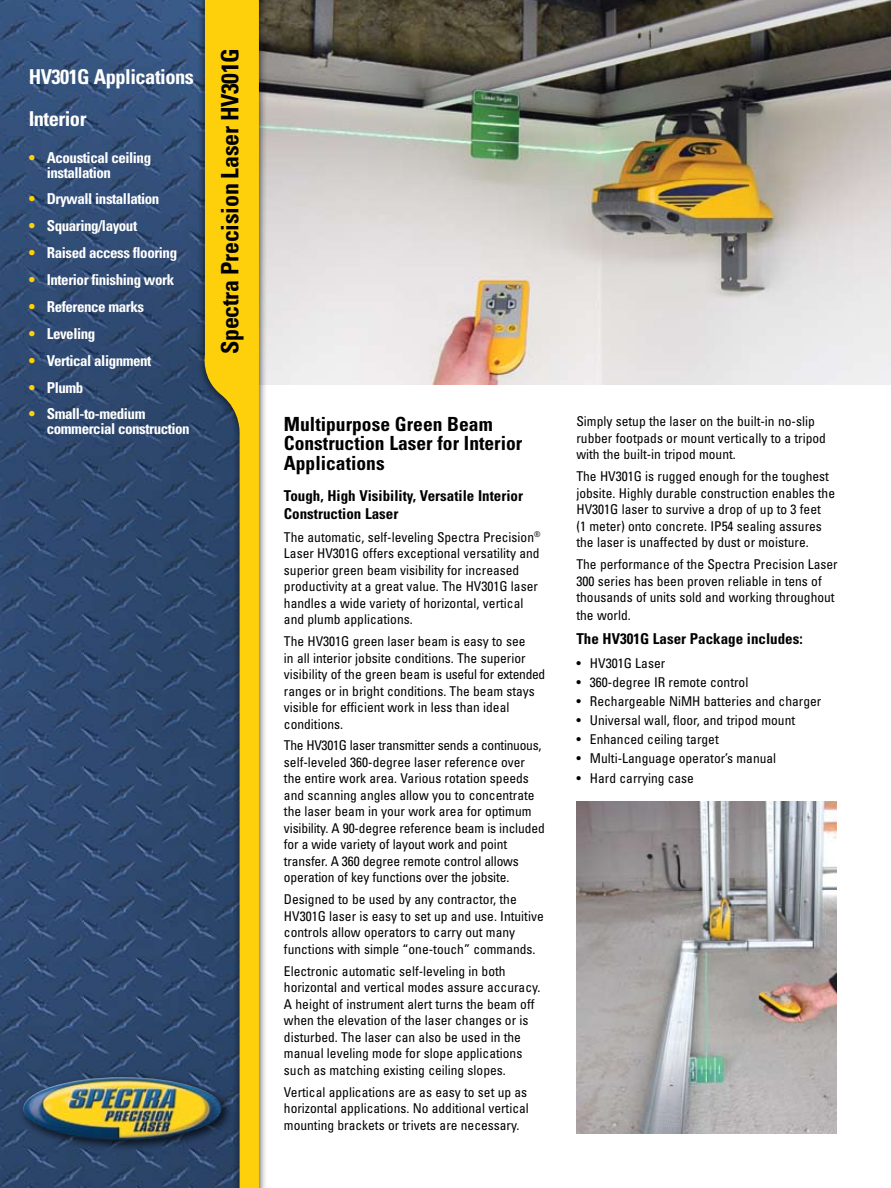
<style>
.page{position:relative;width:891px;height:1188px;background:#fff}
.page>*{position:absolute;margin:0;border:0;box-sizing:border-box;transform-origin:0 0}
.t1{font:700 condensed 24px "Univers LT Std";letter-spacing:-.01em;color:#000}
.t2{font:700 condensed 20.4px/42px "Univers LT Std";letter-spacing:-.025em;color:#fff}
.t3{font:700 condensed 19.5px/19.5px "Univers LT Std";color:#000}
.t4{font:700 condensed 15px/15px "Univers LT Std";letter-spacing:-.03em;color:#fff}
.t5{font:700 condensed 15px/18px "Univers LT Std";color:#000}
.t6{font:condensed 13.5px/16.5px "Univers LT Std";color:#000}
.s1{color:#ffd100}
</style>
<div class="page">
<img style="left:0;top:0;width:196px;height:1188px">
<img style="left:267px;top:0;width:624px;height:385px">
<div style="left:196px;top:0;width:71px;height:1188px;background:#000;opacity:.75"></div>
<svg style="left:201px;top:0;width:58px;height:1188px;background:#9e9034"></svg>
<div style="left:18px;top:1072px;width:215px;height:80px;background:#000;opacity:.75"></div>
<img style="left:23px;top:1077px;width:199px;height:63px">
<img style="left:576px;top:801px;width:261px;height:333px">
<h2 class="t2" style="left:29px;top:56px;width:167px">HV301G Applications<br>Interior</h2>
<p class="t4" style="left:47px;top:150px;width:106px;text-indent:-18px"><span class="s1">•</span> Acoustical ceiling installation</p>
<p class="t4" style="left:29px;top:192px;width:132px"><span class="s1">•</span> Drywall installation</p>
<p class="t4" style="left:29px;top:218px;width:110px"><span class="s1">•</span> Squaring/layout</p>
<p class="t4" style="left:29px;top:245px;width:150px"><span class="s1">•</span> Raised access flooring</p>
<p class="t4" style="left:29px;top:272px;width:147px"><span class="s1">•</span> Interior finishing work</p>
<p class="t4" style="left:29px;top:299px;width:117px"><span class="s1">•</span> Reference marks</p>
<p class="t4" style="left:29px;top:326px;width:68px"><span class="s1">•</span> Leveling</p>
<p class="t4" style="left:29px;top:353px;width:124px"><span class="s1">•</span> Vertical alignment</p>
<p class="t4" style="left:29px;top:380px;width:56px"><span class="s1">•</span> Plumb</p>
<p class="t4" style="left:47px;top:407px;width:144px;text-indent:-18px"><span class="s1">•</span> Small-to-medium commercial construction</p>
<h1 class="t1" style="left:215px;top:354px;width:308px;rotate:-90deg">Spectra Precision Laser HV301G</h1>
<h3 class="t3" style="left:284px;top:414px;width:240px">Multipurpose Green Beam<br>Construction Laser for Interior<br>Applications</h3>
<p class="t5" style="left:284px;top:486px;width:241px">Tough, High Visibility, Versatile Interior<br>Construction Laser</p>
<p class="t6" style="left:284px;top:528px;width:258px">The automatic, self-leveling Spectra Precision<sup>® </sup>Laser HV301G offers exceptional versatility and superior green beam visibility for increased productivity at a great value. The HV301G laser handles a wide variety of horizontal, vertical and plumb applications.</p>
<p class="t6" style="left:284px;top:633px;width:263px">The HV301G green laser beam is easy to see<br>in all interior jobsite conditions. The superior visibility of the green beam is useful for extended ranges or in bright conditions. The beam stays visible for efficient work in less than ideal conditions.</p>
<p class="t6" style="left:284px;top:737px;width:262px">The HV301G laser transmitter sends a continuous, self-leveled 360-degree laser reference over the entire work area. Various rotation speeds and scanning angles allow you to concentrate the laser beam in your work area for optimum visibility. A 90-degree reference beam is included for a wide variety of layout work and point transfer. A 360 degree remote control allows operation of key functions over the jobsite.</p>
<p class="t6" style="left:284px;top:891px;width:261px">Designed to be used by any contractor, the HV301G laser is easy to set up and use. Intuitive controls allow operators to carry out many functions with simple “one-touch” commands.</p>
<p class="t6" style="left:284px;top:962px;width:258px">Electronic automatic self-leveling in both horizontal and vertical modes assure accuracy.<br>A height of instrument alert turns the beam off when the elevation of the laser changes or is disturbed. The laser can also be used in the manual leveling mode for slope applications such as matching existing ceiling slopes.</p>
<p class="t6" style="left:284px;top:1083px;width:246px;text-align:justify">Vertical applications are as easy to set up as horizontal applications. No additional vertical mounting brackets or trivets are necessary.</p>
<p class="t6" style="left:576px;top:413px;width:251px">Simply setup the laser on the built-in no-slip rubber footpads or mount vertically to a tripod with the built-in tripod mount.</p>
<p class="t6" style="left:576px;top:468px;width:260px">The HV301G is rugged enough for the toughest jobsite. Highly durable construction enables the HV301G laser to survive a drop of up to 3 feet<br>(1 meter) onto concrete. IP54 sealing assures the laser is unaffected by dust or moisture.</p>
<p class="t6" style="left:576px;top:556px;width:263px">The performance of the Spectra Precision Laser<br>300 series has been proven reliable in tens of thousands of units sold and working throughout</p>
<p class="t6" style="left:576px;top:607px;width:56px">the world.</p>
<p class="t5" style="left:576px;top:629px;width:228px">The HV301G Laser Package includes:</p>
<p class="t6" style="left:576px;top:655px;width:90px">• HV301G Laser</p>
<p class="t6" style="left:576px;top:674px;width:173px">• 360-degree IR remote control</p>
<p class="t6" style="left:576px;top:693px;width:246px">• Rechargeable NiMH batteries and charger</p>
<p class="t6" style="left:576px;top:712px;width:220px">• Universal wall, floor, and tripod mount</p>
<p class="t6" style="left:576px;top:731px;width:144px">• Enhanced ceiling target</p>
<p class="t6" style="left:576px;top:750px;width:201px">• Multi-Language operator’s manual</p>
<p class="t6" style="left:576px;top:769px;width:119px">• Hard carrying case</p>
</div>
